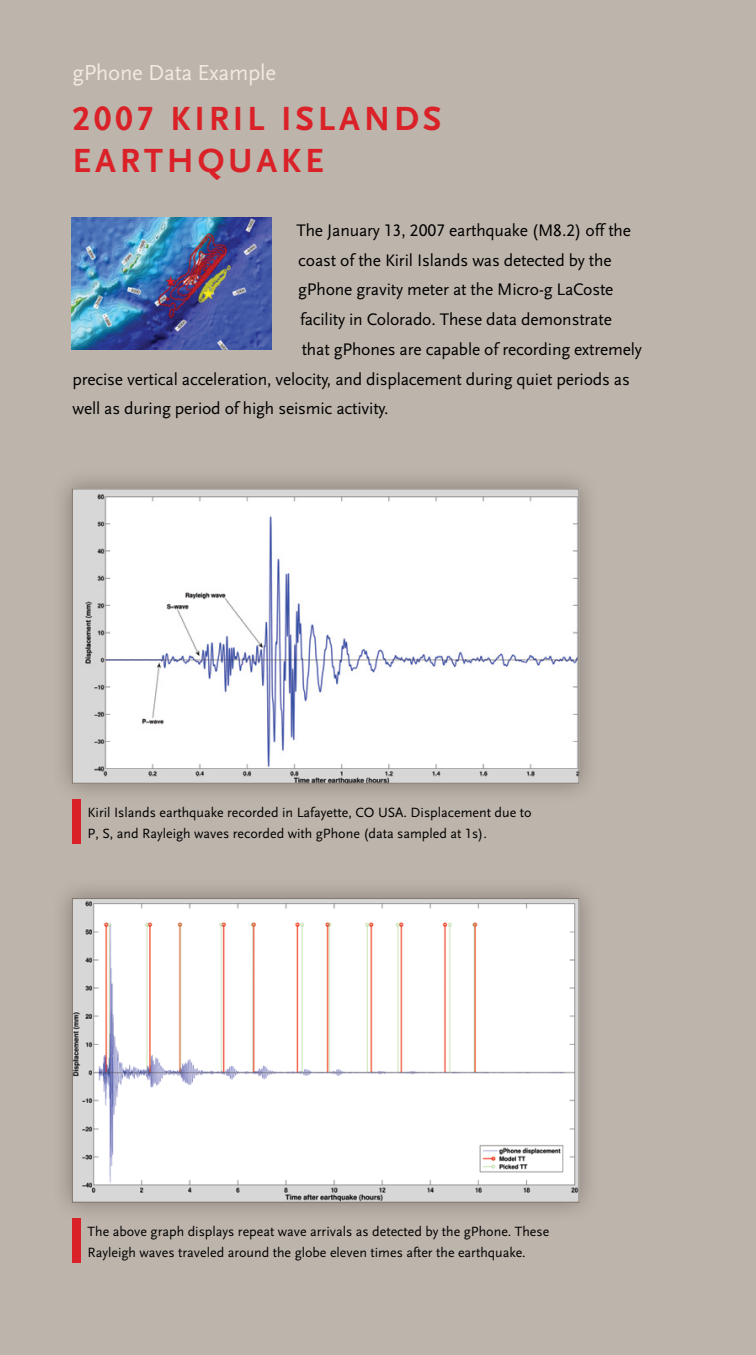
<style>
.page{position:relative;width:756px;height:1355px;background:#fff}
.page>*{position:absolute;margin:0;border:0;box-sizing:border-box;transform-origin:0 0}
.t1{font:700 35px/42px "Scala Sans";letter-spacing:.11em;color:#da2128}
.t2{font:22.75px "Scala Sans";letter-spacing:-.01em;color:#efebe1}
.t3{font:17.5px "Scala Sans";letter-spacing:-.01em;color:#000}
.t4{font:14px/21px "Scala Sans";color:#000}
.s1{font-family:"Scala Sans Figures"}
.s2{font-family:"Scala Sans Caps"}
</style>
<div class="page">
<div style="left:0;top:0;width:756px;height:1354px;background:#bdb4ab"></div>
<div style="left:51px;top:467px;width:550px;height:338px;background:#000;opacity:.3"></div>
<img style="left:74px;top:490px;width:503px;height:291px">
<div style="left:72px;top:488px;width:507px;height:295px;border:1px solid #817569"></div>
<div style="left:72px;top:799px;width:8px;height:45px;background:#da2128"></div>
<div style="left:51px;top:877px;width:550px;height:346px;background:#000;opacity:.3"></div>
<img style="left:74px;top:900px;width:503px;height:300px">
<div style="left:72px;top:898px;width:507px;height:304px;border:1px solid #817569"></div>
<div style="left:72px;top:1218px;width:8px;height:44px;background:#da2128"></div>
<img style="left:72px;top:218px;width:200px;height:132px">
<h2 class="t2" style="left:73px;top:60px;width:205px">gPhone Data Example</h2>
<h1 class="t1" style="left:73px;top:98px;width:371px"><span class="s1">2007</span> KIRIL ISLANDS<br>EARTHQUAKE</h1>
<p class="t3" style="left:297px;top:220px;width:336px">The January <span class="s2">13, 2007</span> earthquake (M<span class="s2">8.2</span>) off the</p>
<p class="t3" style="left:298px;top:250px;width:315px">coast of the Kiril Islands was detected by the</p>
<p class="t3" style="left:298px;top:280px;width:317px">gPhone gravity meter at the Micro-g LaCoste</p>
<p class="t3" style="left:300px;top:310px;width:313px">facility in Colorado. These data demonstrate</p>
<p class="t3" style="left:302px;top:339px;width:342px">that gPhones are capable of recording extremely</p>
<p class="t3" style="left:73px;top:369px;width:559px">precise vertical acceleration, velocity, and displacement during quiet periods as</p>
<p class="t3" style="left:73px;top:399px;width:317px">well as during period of high seismic activity.</p>
<p class="t4" style="left:88px;top:802px;width:445px">Kiril Islands earthquake recorded in Lafayette, CO USA. Displacement due to<br>P, S, and Rayleigh waves recorded with gPhone (data sampled at <span class="s2">1</span>s).</p>
<p class="t4" style="left:88px;top:1221px;width:463px">The above graph displays repeat wave arrivals as detected by the gPhone. These<br>Rayleigh waves traveled around the globe eleven times after the earthquake.</p>
</div>
